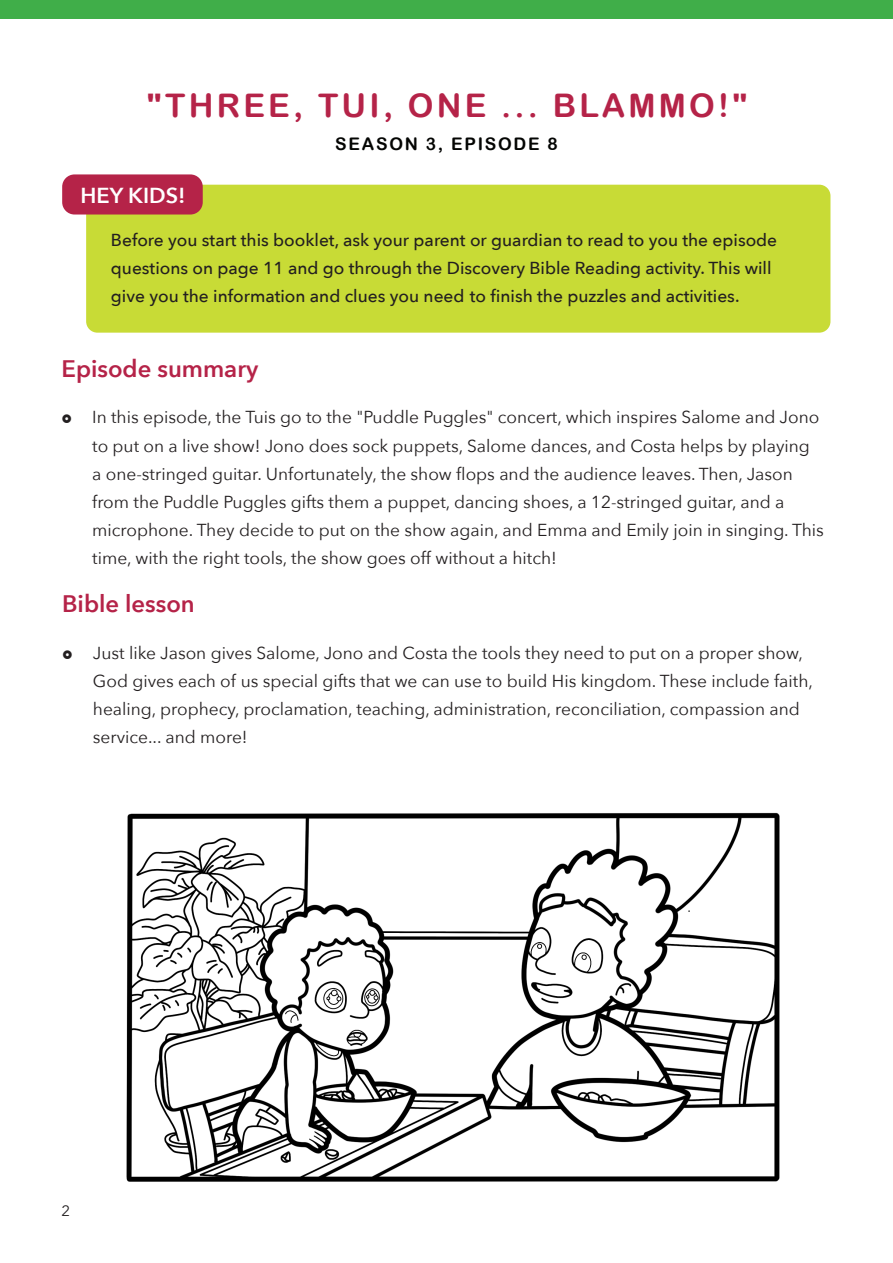
<style>
.page{position:relative;width:893px;height:1263px;background:#fff}
.page>*{position:absolute;margin:0;border:0;box-sizing:border-box;transform-origin:0 0}
.t1{font:32.55px "Arial Rounded MT Bold";letter-spacing:.1em;color:#b52348}
._1__Heading{font:600 23.85px "Avenir Next";color:#b52348}
._1__Heading-2{font:600 21.6px "Avenir Next";color:#fff}
.t2{font:17.4px/28.2px "Avenir Next";color:#231f20}
._3__Bullet_Point_big{font:500 17.4px/28.2px "Avenir Next";color:#231f20}
.t3{font:17.4px "Arial Rounded MT Bold";letter-spacing:.1em;color:#040503}
.t4{font:15px "Avenir Next";color:#231f20}
</style>
<div class="page">
<img style="left:126px;top:812px;width:654px;height:370px">
<div style="left:85px;top:184px;width:747px;height:150px;background:#c8db36;border-radius:12px"></div>
<div style="left:84px;top:182px;width:749px;height:153px;border:2px solid #fff;border-radius:12px"></div>
<div style="left:62px;top:174px;width:141px;height:40px;background:#b52348;border-radius:12px"></div>
<div style="left:0;top:0;width:893px;height:18px;background:#40ae49"></div>
<p class="t1" style="left:146px;top:86px;width:603px">"THREE, TUI, ONE ... BLAMMO!"</p>
<p class="t3" style="left:335px;top:134px;width:224px">SEASON 3, EPISODE 8</p>
<p class="_1__Heading-2" style="left:80px;top:177px;width:107px">HEY KIDS!</p>
<p class="_3__Bullet_Point_big" style="left:111px;top:225px;width:668px">Before you start this booklet, ask your parent or guardian to read to you the episode questions on page 11 and go through the Discovery Bible Reading activity. This will give you the information and clues you need to finish the puzzles and activities.</p>
<p class="_1__Heading" style="left:62px;top:348px;width:198px">Episode summary</p>
<p class="t2" style="left:92px;top:403px;width:733px">In this episode, the Tuis go to the "Puddle Puggles" concert, which inspires Salome and Jono to put on a live show! Jono does sock puppets, Salome dances, and Costa helps by playing<br>a one-stringed guitar. Unfortunately, the show flops and the audience leaves. Then, Jason from the Puddle Puggles gifts them a puppet, dancing shoes, a 12-stringed guitar, and a microphone. They decide to put on the show again, and Emma and Emily join in singing. This time, with the right tools, the show goes off without a hitch!</p>
<p class="_1__Heading" style="left:62px;top:583px;width:134px">Bible lesson</p>
<p class="t2" style="left:93px;top:638px;width:722px">Just like Jason gives Salome, Jono and Costa the tools they need to put on a proper show, God gives each of us special gifts that we can use to build His kingdom. These include faith, healing, prophecy, proclamation, teaching, administration, reconciliation, compassion and service... and more!</p>
<p class="t4" style="left:62px;top:1198px;width:10px">2</p>
</div>
